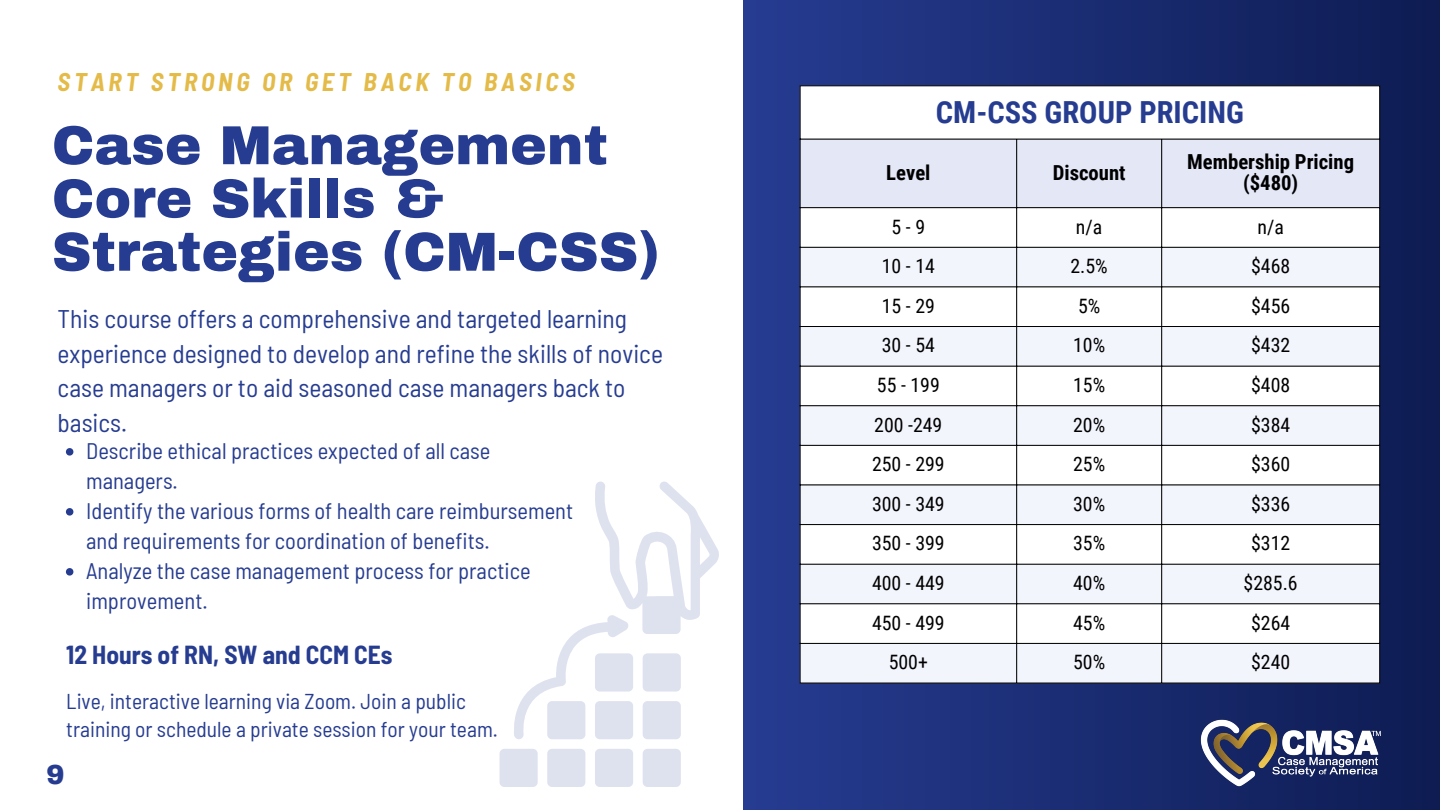
<style>
.page{position:relative;width:1440px;height:810px;background:#fff}
.page>*{position:absolute;margin:0;border:0;box-sizing:border-box;transform-origin:0 0}
.t1{font:900 55px/53.2px "Archivo";color:#263c91}
.t2{font:700 30.4px "Roboto Condensed";color:#263c91}
.t3{font:900 27px "Archivo";color:#263c91}
.t4{font:semi-condensed 25.5px/34.5px "Barlow";color:#263c91}
.t5{font:700 semi-condensed 25.5px "Barlow";color:#263c91}
.t6{font:italic 700 semi-condensed 25px "Barlow";letter-spacing:.155em;color:#e4bb48}
.t7{font:semi-condensed 22.5px/30px "Barlow";color:#263c91}
.t8{font:semi-condensed 21.5px/27.8px "Barlow";color:#263c91}
.t9{font:700 20.7px/21px "Roboto Condensed";color:#000;text-align:center}
.t10{font:19.8px "Roboto Condensed";color:#000}
</style>
<div class="page">
<div style="left:743px;top:0;width:697px;height:810px;background:linear-gradient(to right,#263c91,#0e1c52)"></div>
<svg style="left:801px;top:87px;width:578px;height:160px"></svg>
<div style="left:801px;top:140px;width:578px;height:67px;background:#e3e7f6"></div>
<svg style="left:801px;top:248px;width:578px;height:435px;fill:#f3f5fd"></svg>
<hr style="left:800px;top:86px;width:1px;height:597px;background:#000">
<hr style="left:1016px;top:139px;width:1px;height:544px;background:#000">
<hr style="left:1161px;top:139px;width:1px;height:544px;background:#000">
<hr style="left:1379px;top:86px;width:1px;height:597px;background:#000">
<hr style="left:800px;top:86px;width:580px;height:1px;background:#000">
<hr style="left:800px;top:139px;width:580px;height:1px;background:#000">
<hr style="left:800px;top:207px;width:580px;height:1px;background:#000">
<hr style="left:800px;top:247px;width:580px;height:1px;background:#000">
<hr style="left:800px;top:287px;width:580px;height:1px;background:#000">
<hr style="left:800px;top:326px;width:580px;height:1px;background:#000">
<hr style="left:800px;top:366px;width:580px;height:1px;background:#000">
<hr style="left:800px;top:405px;width:580px;height:1px;background:#000">
<hr style="left:800px;top:445px;width:580px;height:1px;background:#000">
<hr style="left:800px;top:485px;width:580px;height:1px;background:#000">
<hr style="left:800px;top:524px;width:580px;height:1px;background:#000">
<hr style="left:800px;top:564px;width:580px;height:1px;background:#000">
<hr style="left:800px;top:603px;width:580px;height:1px;background:#000">
<hr style="left:800px;top:643px;width:580px;height:1px;background:#000">
<hr style="left:800px;top:683px;width:580px;height:1px;background:#000">
<img style="left:1198px;top:719px;width:182px;height:68px">
<div style="left:643px;top:749px;width:38px;height:38px;background:#dee1ee;border-radius:5px"></div>
<div style="left:595px;top:749px;width:38px;height:38px;background:#dee1ee;border-radius:5px"></div>
<div style="left:547px;top:749px;width:38px;height:38px;background:#dee1ee;border-radius:5px"></div>
<div style="left:500px;top:749px;width:38px;height:38px;background:#dee1ee;border-radius:5px"></div>
<svg style="left:514px;top:481px;width:205px;height:258px"></svg>
<svg style="left:66px;top:448px;width:7px;height:8px"></svg>
<svg style="left:66px;top:508px;width:7px;height:8px"></svg>
<svg style="left:66px;top:568px;width:7px;height:8px"></svg>
<p class="t6" style="left:58px;top:66px;width:519px">START STRONG OR GET BACK TO BASICS</p>
<p class="t1" style="left:52px;top:119px;width:609px">Case Management<br>Core Skills &amp;<br>Strategies (CM-CSS)</p>
<p class="t4" style="left:58px;top:301px;width:607px">This course offers a comprehensive and targeted learning experience designed to develop and refine the skills of novice case managers or to aid seasoned case managers back to basics.</p>
<p class="t7" style="left:86px;top:435px;width:406px">Describe ethical practices expected of all case managers.</p>
<p class="t7" style="left:86px;top:495px;width:489px">Identify the various forms of health care reimbursement and requirements for coordination of benefits.</p>
<p class="t7" style="left:86px;top:555px;width:446px">Analyze the case management process for practice improvement.</p>
<p class="t5" style="left:66px;top:639px;width:328px">12 Hours of RN, SW and CCM CEs</p>
<p class="t8" style="left:66px;top:687px;width:433px">Live, interactive learning via Zoom. Join a public training or schedule a private session for your team.</p>
<p class="t3" style="left:47px;top:761px;width:20px">9</p>
<h2 class="t2" style="left:936px;top:95px;width:309px">CM-CSS GROUP PRICING</h2>
<h1 class="t9" style="left:886px;top:162px;width:46px">Level</h1>
<h4 class="t9" style="left:1053px;top:162px;width:74px">Discount</h4>
<p class="t9" style="left:1187px;top:152px;width:168px">Membership Pricing ($480)</p>
<p class="t10" style="left:892px;top:215px;width:35px">5-9</p>
<p class="t10" style="left:1076px;top:215px;width:28px">n/a</p>
<p class="t10" style="left:1257px;top:215px;width:28px">n/a</p>
<h3 class="t10" style="left:882px;top:255px;width:55px">10 - 14</h3>
<p class="t10" style="left:1071px;top:255px;width:39px">2.5%</p>
<p class="t10" style="left:1251px;top:255px;width:41px">$468</p>
<p class="t10" style="left:882px;top:294px;width:55px">15 - 29</p>
<p class="t10" style="left:1078px;top:294px;width:24px">5%</p>
<p class="t10" style="left:1251px;top:294px;width:41px">$456</p>
<p class="t10" style="left:882px;top:334px;width:55px">30 - 54</p>
<p class="t10" style="left:1073px;top:334px;width:34px">10%</p>
<p class="t10" style="left:1251px;top:334px;width:41px">$432</p>
<p class="t10" style="left:877px;top:374px;width:64px">55 - 199</p>
<p class="t10" style="left:1073px;top:374px;width:34px">15%</p>
<p class="t10" style="left:1251px;top:374px;width:41px">$408</p>
<p class="t10" style="left:874px;top:413px;width:70px">200 -249</p>
<p class="t10" style="left:1073px;top:413px;width:34px">20%</p>
<p class="t10" style="left:1251px;top:413px;width:41px">$384</p>
<p class="t10" style="left:872px;top:453px;width:74px">250 - 299</p>
<p class="t10" style="left:1073px;top:453px;width:34px">25%</p>
<p class="t10" style="left:1251px;top:453px;width:41px">$360</p>
<p class="t10" style="left:872px;top:492px;width:74px">300 - 349</p>
<p class="t10" style="left:1073px;top:492px;width:34px">30%</p>
<p class="t10" style="left:1251px;top:492px;width:41px">$336</p>
<p class="t10" style="left:872px;top:532px;width:74px">350 - 399</p>
<p class="t10" style="left:1073px;top:532px;width:34px">35%</p>
<p class="t10" style="left:1251px;top:532px;width:41px">$312</p>
<p class="t10" style="left:872px;top:572px;width:74px">400 - 449</p>
<p class="t10" style="left:1073px;top:572px;width:34px">40%</p>
<p class="t10" style="left:1244px;top:572px;width:56px">$285.6</p>
<p class="t10" style="left:872px;top:611px;width:74px">450 - 499</p>
<p class="t10" style="left:1073px;top:611px;width:34px">45%</p>
<p class="t10" style="left:1251px;top:611px;width:41px">$264</p>
<p class="t10" style="left:889px;top:651px;width:41px">500+</p>
<p class="t10" style="left:1073px;top:651px;width:34px">50%</p>
<p class="t10" style="left:1251px;top:651px;width:41px">$240</p>
</div>
